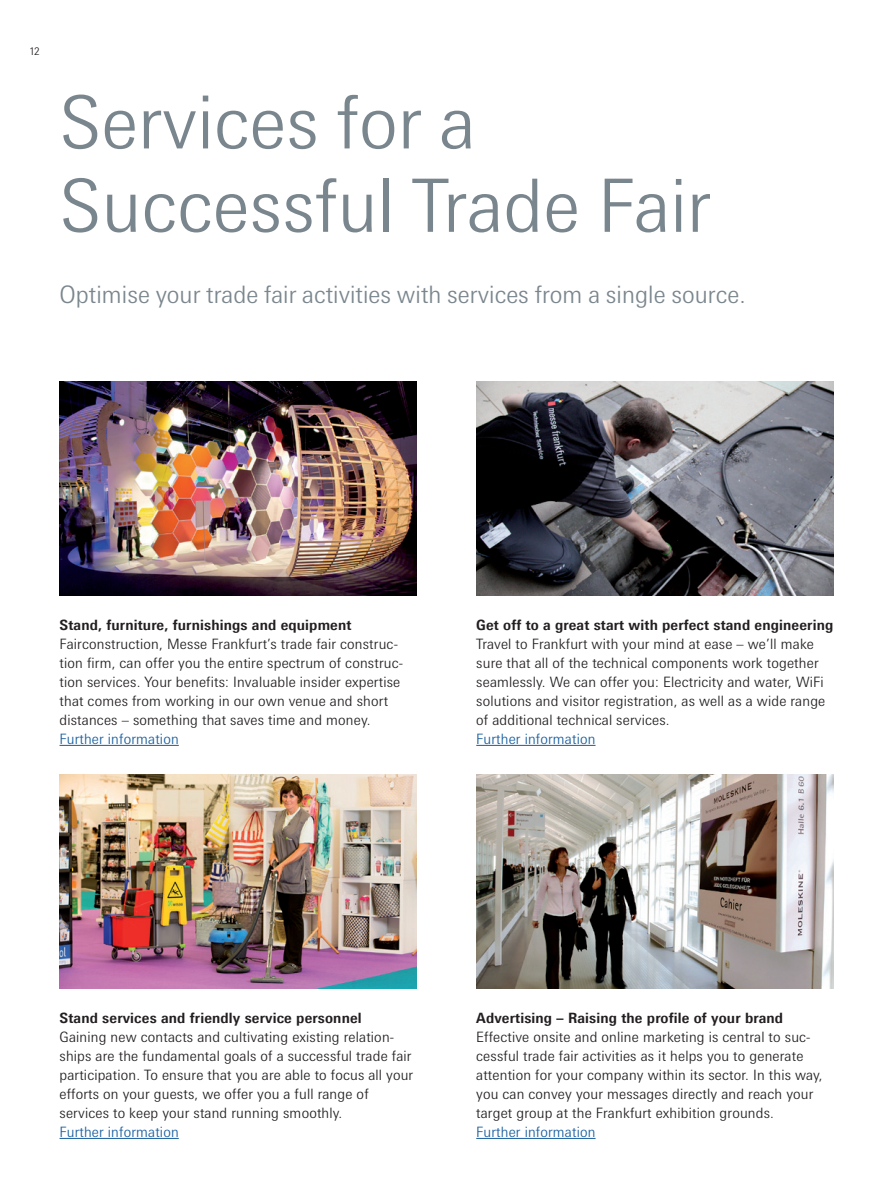
<style>
.page{position:relative;width:893px;height:1191px;background:#fff}
.page>*{position:absolute;margin:0;border:0;box-sizing:border-box;transform-origin:0 0}
.t1{font:300 73.5px/83.4px "Messe Univers";color:#7a868d}
.t2{font:300 24px "Messe Univers";color:#7a868d}
.t3{font:300 14.25px/19px "Messe Univers";letter-spacing:.01em;color:#231f20}
.t4{font:700 14.25px "Messe Univers";letter-spacing:.01em;color:#231f20}
.t5{font:300 14.25px "Messe Univers";letter-spacing:.01em;color:#175d9e}
.t6{font:300 10.5px "Messe Univers";color:#231f20}
</style>
<div class="page">
<img style="left:60px;top:381px;width:357px;height:214px">
<img style="left:476px;top:381px;width:357px;height:214px">
<img style="left:60px;top:774px;width:357px;height:214px">
<img style="left:476px;top:774px;width:357px;height:214px">
<hr style="left:60px;top:745px;width:119px;height:1px;background:#175d9e">
<hr style="left:476px;top:745px;width:119px;height:1px;background:#175d9e">
<hr style="left:60px;top:1138px;width:119px;height:1px;background:#175d9e">
<hr style="left:476px;top:1138px;width:119px;height:1px;background:#175d9e">
<p class="t6" style="left:30px;top:45px;width:11px">12</p>
<h1 class="t1" style="left:60px;top:79px;width:653px">Services for a<br>Successful Trade Fair</h1>
<h2 class="t2" style="left:59px;top:280px;width:688px">Optimise your trade fair activities with services from a single source.</h2>
<p class="t4" style="left:60px;top:616px;width:293px">Stand, furniture, furnishings and equipment</p>
<p class="t3" style="left:60px;top:634px;width:345px">Fairconstruction, Messe Frankfurt’s trade fair construc&shy;tion firm, can offer you the entire spectrum of construc&shy;tion services. Your benefits: Invaluable insider expertise that comes from working in our own venue and short distances – something that saves time and money.</p>
<p class="t5" style="left:60px;top:730px;width:121px">Further information</p>
<p class="t4" style="left:476px;top:616px;width:359px">Get off to a great start with perfect stand engineering</p>
<p class="t3" style="left:476px;top:634px;width:351px">Travel to Frankfurt with your mind at ease – we’ll make sure that all of the technical components work together seamlessly. We can offer you: Electricity and water, WiFi solutions and visitor registration, as well as a wide range of additional technical services.</p>
<p class="t5" style="left:476px;top:730px;width:121px">Further information</p>
<p class="t4" style="left:60px;top:1009px;width:304px">Stand services and friendly service personnel</p>
<p class="t3" style="left:60px;top:1027px;width:355px">Gaining new contacts and cultivating existing relation&shy;ships are the fundamental goals of a successful trade fair participation. To ensure that you are able to focus all your efforts on your guests, we offer you a full range of services to keep your stand running smoothly.</p>
<p class="t5" style="left:60px;top:1123px;width:121px">Further information</p>
<p class="t4" style="left:476px;top:1009px;width:308px">Advertising – Raising the profile of your brand</p>
<p class="t3" style="left:476px;top:1027px;width:348px">Effective onsite and online marketing is central to suc&shy;cessful trade fair activities as it helps you to generate attention for your company within its sector. In this way, you can convey your messages directly and reach your target group at the Frankfurt exhibition grounds.</p>
<p class="t5" style="left:476px;top:1123px;width:121px">Further information</p>
</div>
